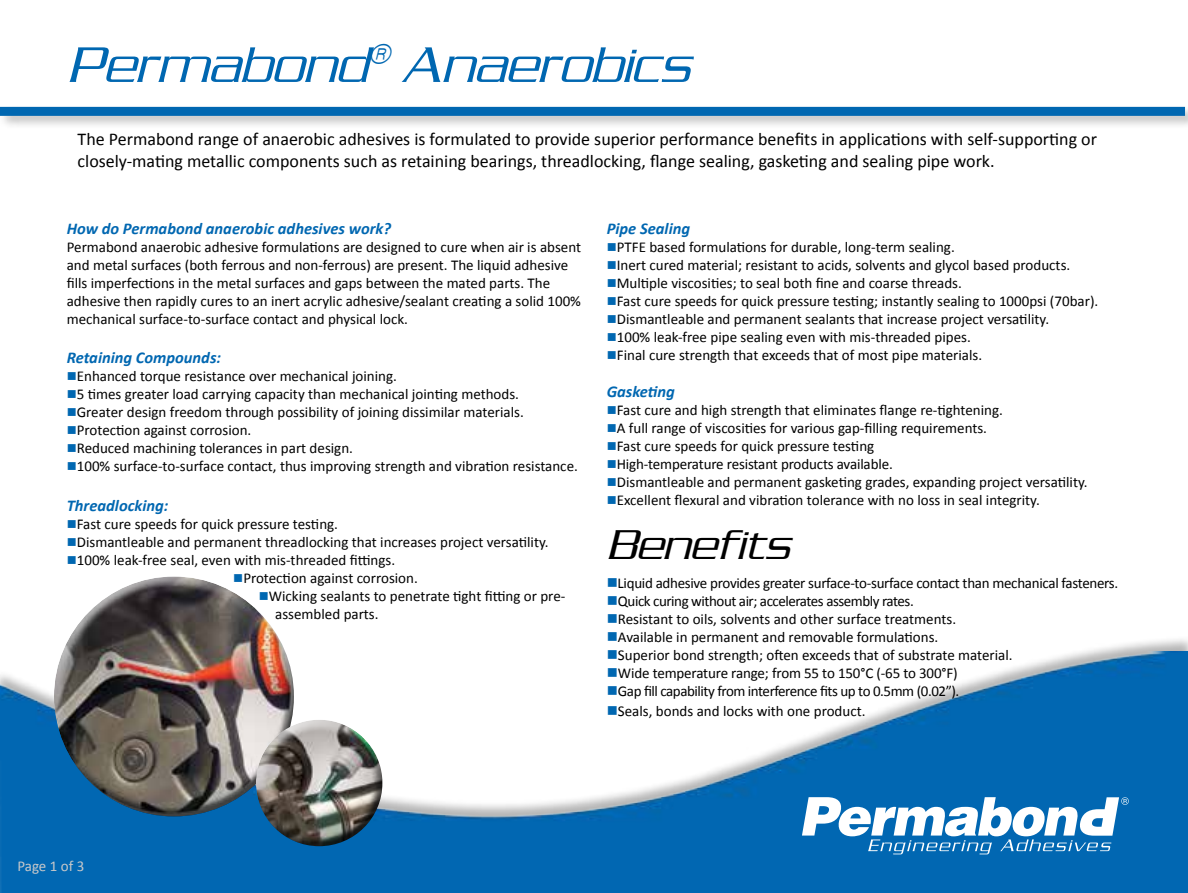
<style>
.page{position:relative;width:1188px;height:893px;background:#fff}
.page>*{position:absolute;margin:0;border:0;box-sizing:border-box;transform-origin:0 0}
.t1{font:italic 54px "Serpentine ICG Light";color:#0067b1}
.t2{font:italic 45px "Serpentine ICG Light";color:#000}
.t3{font:18px/21.6px "Calibri";color:#000}
.t4{font:italic 700 16.5px "Calibri";color:#0067b1}
.t5{font:15px/18px "Calibri";color:#000}
.t6{font:15px "Calibri";letter-spacing:-.03em;color:#000}
.t7{font:15px "Calibri";letter-spacing:-.02em;color:#000}
.t8{font:15px "Calibri";letter-spacing:-.005em;color:#c7c8ca}
.s1{color:#0067b1}
</style>
<div class="page">
<img style="left:0;top:652px;width:1188px;height:241px">
<div style="left:43px;top:565px;width:241px;height:194px;background:#fff;opacity:.75"></div>
<div style="left:57px;top:614px;width:248px;height:203px;background:#000;opacity:.75"></div>
<div style="left:245px;top:709px;width:136px;height:110px;background:#fff;opacity:.75"></div>
<div style="left:256px;top:739px;width:137px;height:108px;background:#000;opacity:.75"></div>
<div style="left:0;top:105px;width:1188px;height:25px;background:#000;opacity:.25"></div>
<div style="left:0;top:107px;width:1185px;height:9px;background:#0067b1"></div>
<svg style="left:802px;top:797px;width:327px;height:57px"></svg>
<h1 class="t1" style="left:67px;top:35px;width:624px">Permabond<sup>®</sup> Anaerobics</h1>
<p class="t3" style="left:78px;top:129px;width:1021px">The Permabond range of anaerobic adhesives is formulated to provide superior performance benefits in applications with self-supporting or closely-mating metallic components such as retaining bearings, threadlocking, flange sealing, gasketing and sealing pipe work.</p>
<p class="t4" style="left:67px;top:218px;width:326px">How do Permabond anaerobic adhesives work?</p>
<p class="t5" style="left:67px;top:238px;width:516px">Permabond anaerobic adhesive formulations are designed to cure when air is absent and metal surfaces (both ferrous and non-ferrous) are present. The liquid adhesive fills imperfections in the metal surfaces and gaps between the mated parts. The adhesive then rapidly cures to an inert acrylic adhesive/sealant creating a solid 100% mechanical surface-to-surface contact and physical lock.</p>
<p class="t4" style="left:67px;top:347px;width:156px">Retaining Compounds:</p>
<p class="t5" style="left:67px;top:367px;width:332px"><span class="s1">■</span>Enhanced torque resistance over mechanical joining.</p>
<p class="t5" style="left:67px;top:385px;width:454px"><span class="s1">■</span>5 times greater load carrying capacity than mechanical jointing methods.</p>
<p class="t5" style="left:67px;top:403px;width:459px"><span class="s1">■</span>Greater design freedom through possibility of joining dissimilar materials.</p>
<p class="t5" style="left:67px;top:421px;width:186px"><span class="s1">■</span>Protection against corrosion.</p>
<p class="t5" style="left:67px;top:439px;width:288px"><span class="s1">■</span>Reduced machining tolerances in part design.</p>
<p class="t5" style="left:67px;top:457px;width:513px"><span class="s1">■</span>100% surface-to-surface contact, thus improving strength and vibration resistance.</p>
<p class="t4" style="left:67px;top:495px;width:103px">Threadlocking:</p>
<p class="t5" style="left:67px;top:515px;width:273px"><span class="s1">■</span>Fast cure speeds for quick pressure testing.</p>
<p class="t5" style="left:67px;top:533px;width:483px"><span class="s1">■</span>Dismantleable and permanent threadlocking that increases project versatility.</p>
<p class="t5" style="left:67px;top:551px;width:330px"><span class="s1">■</span>100% leak-free seal, even with mis-threaded fittings.</p>
<p class="t5" style="left:233px;top:569px;width:186px"><span class="s1">■</span>Protection against corrosion.</p>
<p class="t5" style="left:275px;top:587px;width:292px;text-indent:-16px"><span class="s1">■</span>Wicking sealants to penetrate tight fitting or pre&shy;assembled parts.</p>
<p class="t4" style="left:607px;top:218px;width:85px">Pipe Sealing</p>
<p class="t5" style="left:607px;top:238px;width:350px"><span class="s1">■</span>PTFE based formulations for durable, long-term sealing.</p>
<p class="t5" style="left:607px;top:256px;width:465px"><span class="s1">■</span>Inert cured material; resistant to acids, solvents and glycol based products.</p>
<p class="t5" style="left:607px;top:274px;width:357px"><span class="s1">■</span>Multiple viscosities; to seal both fine and coarse threads.</p>
<p class="t5" style="left:607px;top:292px;width:493px"><span class="s1">■</span>Fast cure speeds for quick pressure testing; instantly sealing to 1000psi (70bar).</p>
<p class="t5" style="left:607px;top:310px;width:444px"><span class="s1">■</span>Dismantleable and permanent sealants that increase project versatility.</p>
<p class="t5" style="left:607px;top:328px;width:366px"><span class="s1">■</span>100% leak-free pipe sealing even with mis-threaded pipes.</p>
<p class="t5" style="left:607px;top:346px;width:377px"><span class="s1">■</span>Final cure strength that exceeds that of most pipe materials.</p>
<p class="t4" style="left:607px;top:381px;width:70px">Gasketing</p>
<p class="t5" style="left:607px;top:401px;width:398px"><span class="s1">■</span>Fast cure and high strength that eliminates flange re-tightening.</p>
<p class="t5" style="left:607px;top:419px;width:382px"><span class="s1">■</span>A full range of viscosities for various gap-filling requirements.</p>
<p class="t5" style="left:607px;top:437px;width:269px"><span class="s1">■</span>Fast cure speeds for quick pressure testing</p>
<p class="t5" style="left:607px;top:455px;width:288px"><span class="s1">■</span>High-temperature resistant products available.</p>
<p class="t5" style="left:607px;top:473px;width:482px"><span class="s1">■</span>Dismantleable and permanent gasketing grades, expanding project versatility.</p>
<p class="t5" style="left:607px;top:491px;width:435px"><span class="s1">■</span>Excellent flexural and vibration tolerance with no loss in seal integrity.</p>
<h2 class="t2" style="left:607px;top:520px;width:184px">Benefits</h2>
<p class="t7" style="left:607px;top:574px;width:513px"><span class="s1">■</span>Liquid adhesive provides greater surface-to-surface contact than mechanical fasteners.</p>
<p class="t6" style="left:607px;top:592px;width:309px"><span class="s1">■</span>Quick curing without air; accelerates assembly rates.</p>
<p class="t5" style="left:607px;top:610px;width:351px"><span class="s1">■</span>Resistant to oils, solvents and other surface treatments.</p>
<p class="t5" style="left:607px;top:628px;width:333px"><span class="s1">■</span>Available in permanent and removable formulations.</p>
<p class="t5" style="left:607px;top:646px;width:407px"><span class="s1">■</span>Superior bond strength; often exceeds that of substrate material.</p>
<p class="t5" style="left:607px;top:664px;width:352px"><span class="s1">■</span>Wide temperature range; from 55 to 150°C (-65 to 300°F)</p>
<p class="t6" style="left:607px;top:682px;width:354px"><span class="s1">■</span>Gap fill capability from interference fits up to 0.5mm (0.02”).</p>
<p class="t5" style="left:607px;top:702px;width:260px"><span class="s1">■</span>Seals, bonds and locks with one product.</p>
<p class="t8" style="left:17px;top:857px;width:68px">Page 1 of 3</p>
</div>
